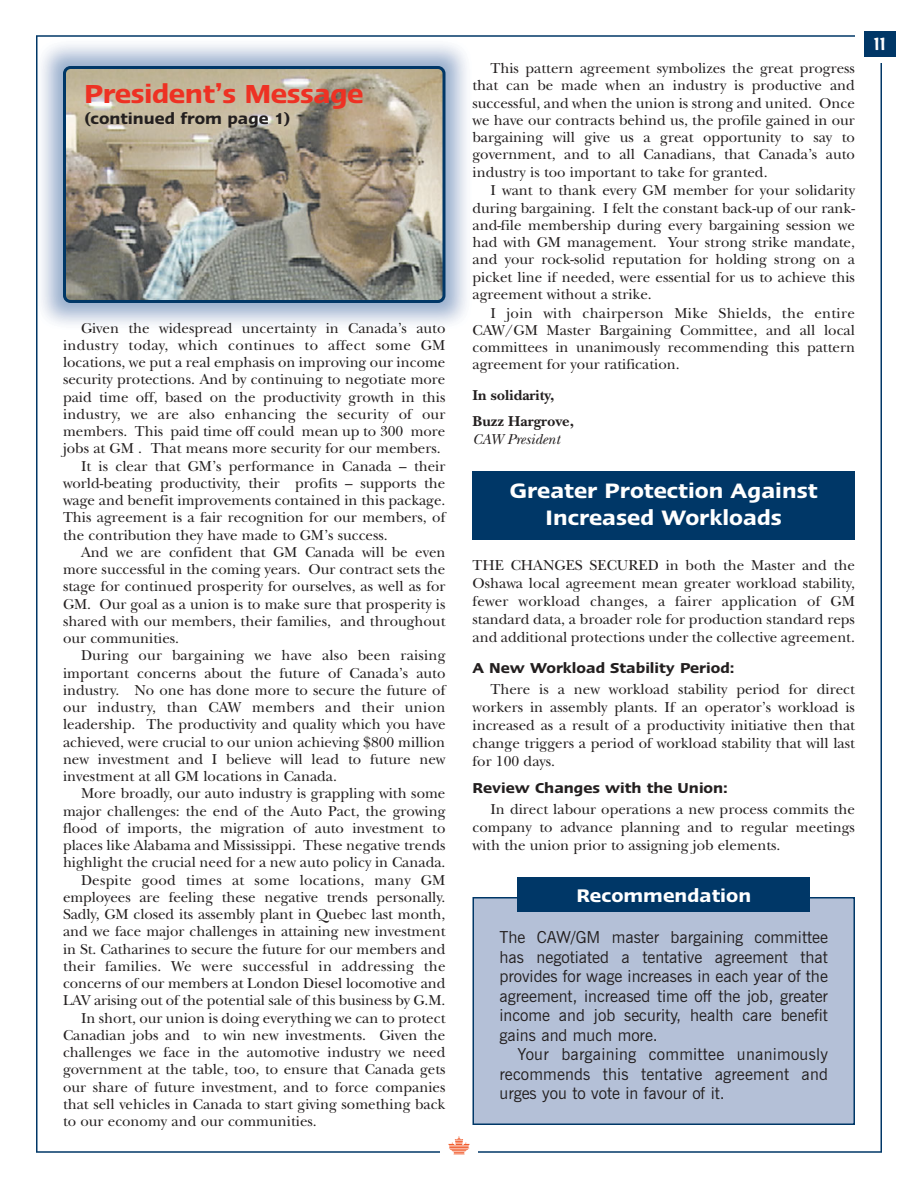
<style>
.page{position:relative;width:918px;height:1188px;background:#fff}
.page>*{position:absolute;margin:0;border:0;box-sizing:border-box;transform-origin:0 0}
.t1{font:600 30px "Linotype Ergo";letter-spacing:-.015em;color:#ee3123}
.t2{font:600 24px/27px "Linotype Ergo";color:#fff;text-align:center}
.t3{font:600 21px "Linotype Ergo";color:#fff}
.t4{font:600 18px "Linotype Ergo";color:#231f1f}
.t5{font:18px "Impress BT";color:#fff}
.t6{font:16.5px/19.5px "News Gothic BT";color:#231f1f;text-align:justify}
.t7{font:600 16.5px "Linotype Ergo";color:#231f1f}
.t8{font:15px/17.2px "New Baskerville";color:#231f1f;text-align:justify}
.t9{font:15px "New Baskerville";letter-spacing:.02em;color:#231f1f}
.t10{font:700 15px/26.2px "New Baskerville";color:#231f1f}
.t11{font:italic 15px "New Baskerville";color:#231f1f}
</style>
<div class="page">
<svg style="left:63px;top:66px;width:383px;height:237px"></svg>
<hr style="left:36px;top:1151px;width:846px;height:2px;background:#003767">
<hr style="left:36px;top:36px;width:2px;height:1116px;background:#003767">
<hr style="left:880px;top:63px;width:2px;height:1089px;background:#003767">
<hr style="left:36px;top:35px;width:819px;height:2px;background:#003767">
<div style="left:864px;top:32px;width:32px;height:25px;background:#003767"></div>
<div style="left:440px;top:1132px;width:38px;height:27px;background:#fff"></div>
<svg style="left:448px;top:1136px;width:22px;height:18px"></svg>
<div style="left:473px;top:898px;width:381px;height:226px;background:#b4c0d7"></div>
<div style="left:472px;top:897px;width:383px;height:228px;border:2px solid #003767"></div>
<div style="left:518px;top:878px;width:292px;height:34px;background:#003767"></div>
<div style="left:472px;top:471px;width:383px;height:69px;background:#003767"></div>
<h1 class="t1" style="left:84px;top:82px;width:281px">President’s Message</h1>
<p class="t4" style="left:84px;top:112px;width:208px">(continued from page 1)</p>
<p class="t8" style="left:81px;top:321px;width:366px">Given the widespread uncertainty in Canada’s auto</p>
<p class="t9" style="left:63px;top:340px;width:384px">industry today, which continues to affect some GM</p>
<p class="t8" style="left:63px;top:356px;width:384px">locations, we put a real emphasis on improving our income</p>
<p class="t8" style="left:63px;top:373px;width:384px">security protections. And by continuing to negotiate more</p>
<p class="t8" style="left:63px;top:390px;width:384px">paid time off, based on the productivity growth in this</p>
<p class="t8" style="left:63px;top:407px;width:384px">industry, we are also enhancing the security of our</p>
<p class="t8" style="left:63px;top:425px;width:384px">members. This paid time off could mean up to 300 more</p>
<p class="t8" style="left:63px;top:442px;width:379px">jobs at GM . That means more security for our members.</p>
<p class="t8" style="left:81px;top:459px;width:366px">It is clear that GM’s performance in Canada – their</p>
<p class="t8" style="left:63px;top:476px;width:384px">world-beating productivity, their profits – supports the</p>
<p class="t8" style="left:63px;top:494px;width:384px">wage and benefit improvements contained in this package.</p>
<p class="t8" style="left:63px;top:511px;width:384px">This agreement is a fair recognition for our members, of</p>
<p class="t8" style="left:63px;top:528px;width:326px">the contribution they have made to GM’s success.</p>
<p class="t8" style="left:81px;top:545px;width:366px">And we are confident that GM Canada will be even</p>
<p class="t8" style="left:63px;top:563px;width:384px">more successful in the coming years. Our contract sets the</p>
<p class="t8" style="left:63px;top:580px;width:384px">stage for continued prosperity for ourselves, as well as for</p>
<p class="t8" style="left:63px;top:597px;width:384px">GM. Our goal as a union is to make sure that prosperity is</p>
<p class="t8" style="left:63px;top:614px;width:384px">shared with our members, their families, and throughout</p>
<p class="t8" style="left:63px;top:632px;width:118px">our communities.</p>
<p class="t8" style="left:81px;top:649px;width:366px">During our bargaining we have also been raising</p>
<p class="t8" style="left:63px;top:666px;width:384px">important concerns about the future of Canada’s auto</p>
<p class="t8" style="left:63px;top:683px;width:384px">industry. No one has done more to secure the future of</p>
<p class="t9" style="left:63px;top:702px;width:384px">our industry, than CAW members and their union</p>
<p class="t8" style="left:63px;top:718px;width:384px">leadership. The productivity and quality which you have</p>
<p class="t8" style="left:63px;top:735px;width:384px">achieved, were crucial to our union achieving $800 million</p>
<p class="t8" style="left:63px;top:752px;width:384px">new investment and I believe will lead to future new</p>
<p class="t8" style="left:63px;top:770px;width:276px">investment at all GM locations in Canada.</p>
<p class="t8" style="left:81px;top:787px;width:366px">More broadly, our auto industry is grappling with some</p>
<p class="t8" style="left:63px;top:804px;width:384px">major challenges: the end of the Auto Pact, the growing</p>
<p class="t8" style="left:63px;top:821px;width:384px">flood of imports, the migration of auto investment to</p>
<p class="t8" style="left:63px;top:839px;width:384px">places like Alabama and Mississippi. These negative trends</p>
<p class="t8" style="left:63px;top:856px;width:384px">highlight the crucial need for a new auto policy in Canada.</p>
<p class="t8" style="left:81px;top:873px;width:366px">Despite good times at some locations, many GM</p>
<p class="t8" style="left:63px;top:890px;width:384px">employees are feeling these negative trends personally.</p>
<p class="t8" style="left:63px;top:908px;width:384px">Sadly, GM closed its assembly plant in Quebec last month,</p>
<p class="t8" style="left:63px;top:925px;width:384px">and we face major challenges in attaining new investment</p>
<p class="t8" style="left:63px;top:942px;width:384px">in St. Catharines to secure the future for our members and</p>
<p class="t8" style="left:63px;top:959px;width:384px">their families. We were successful in addressing the</p>
<p class="t8" style="left:63px;top:977px;width:384px">concerns of our members at London Diesel locomotive and</p>
<p class="t8" style="left:63px;top:994px;width:384px">LAV arising out of the potential sale of this business by G.M.</p>
<p class="t8" style="left:81px;top:1011px;width:366px">In short, our union is doing everything we can to protect</p>
<p class="t8" style="left:63px;top:1028px;width:384px">Canadian jobs and to win new investments. Given the</p>
<p class="t8" style="left:63px;top:1046px;width:384px">challenges we face in the automotive industry we need</p>
<p class="t8" style="left:63px;top:1063px;width:384px">government at the table, too, to ensure that Canada gets</p>
<p class="t8" style="left:63px;top:1080px;width:384px">our share of future investment, and to force companies</p>
<p class="t8" style="left:63px;top:1097px;width:384px">that sell vehicles in Canada to start giving something back</p>
<p class="t8" style="left:63px;top:1115px;width:255px">to our economy and our communities.</p>
<p class="t8" style="left:472px;top:62px;width:384px;text-indent:18px">This pattern agreement symbolizes the great progress that can be made when an industry is productive and successful, and when the union is strong and united. Once we have our contracts behind us, the profile gained in our bargaining will give us a great opportunity to say to government, and to all Canadians, that Canada’s auto industry is too important to take for granted.</p>
<p class="t8" style="left:472px;top:184px;width:384px;text-indent:18px">I want to thank every GM member for your solidarity during bargaining. I felt the constant back-up of our rank&shy;and-file membership during every bargaining session we had with GM management. Your strong strike mandate, and your rock-solid reputation for holding strong on a picket line if needed, were essential for us to achieve this agreement without a strike.</p>
<p class="t8" style="left:472px;top:306px;width:384px;text-indent:18px">I join with chairperson Mike Shields, the entire CAW/GM Master Bargaining Committee, and all local committees in unanimously recommending this pattern agreement for your ratification.</p>
<p class="t10" style="left:472px;top:384px;width:103px">In solidarity,<br>Buzz Hargrove,</p>
<p class="t11" style="left:472px;top:434px;width:89px">CAW President</p>
<h2 class="t2" style="left:510px;top:479px;width:309px">Greater Protection Against<br>Increased Workloads</h2>
<p class="t8" style="left:472px;top:558px;width:384px;line-height:18px">THE CHANGES SECURED in both the Master and the Oshawa local agreement mean greater workload stability, fewer workload changes, a fairer application of GM standard data, a broader role for production standard reps and additional protections under the collective agreement.</p>
<p class="t7" style="left:472px;top:661px;width:264px">A New Workload Stability Period:</p>
<p class="t8" style="left:472px;top:682px;width:384px;line-height:18px;text-indent:18px">There is a new workload stability period for direct workers in assembly plants. If an operator’s workload is increased as a result of a productivity initiative then that change triggers a period of workload stability that will last for 100 days.</p>
<p class="t7" style="left:472px;top:781px;width:257px">Review Changes with the Union:</p>
<p class="t8" style="left:472px;top:802px;width:384px;line-height:18px;text-indent:18px">In direct labour operations a new process commits the company to advance planning and to regular meetings with the union prior to assigning job elements.</p>
<h3 class="t3" style="left:576px;top:887px;width:176px">Recommendation</h3>
<p class="t6" style="left:500px;top:930px;width:330px">The CAW/GM master bargaining committee has negotiated a tentative agreement that provides for wage increases in each year of the agreement, increased time off the job, greater income and job security, health care benefit gains and much more.</p>
<p class="t6" style="left:500px;top:1047px;width:330px;text-indent:18px">Your bargaining committee unanimously recommends this tentative agreement and urges you to vote in favour of it.</p>
<p class="t5" style="left:874px;top:38px;width:13px">11</p>
</div>
